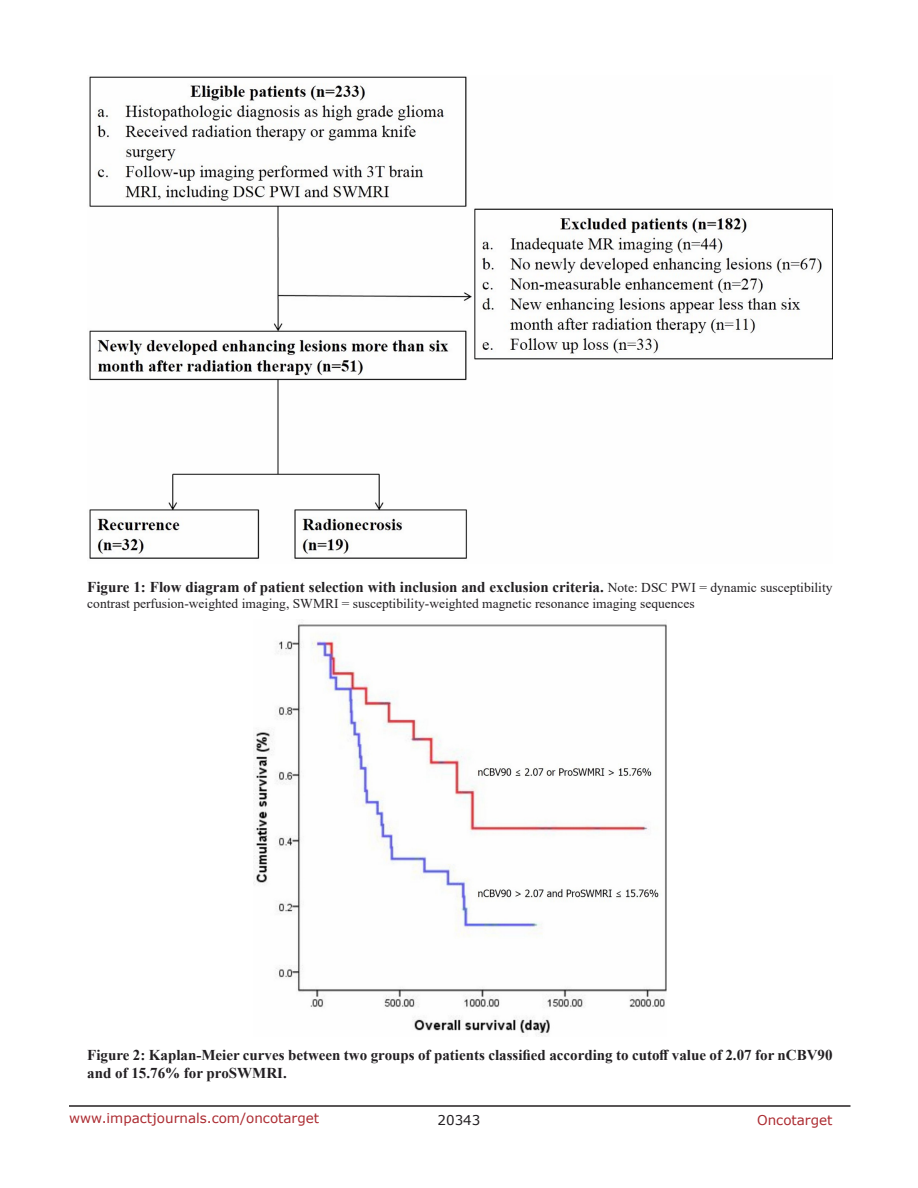
<style>
.page{position:relative;width:918px;height:1188px;background:#fff}
.page>*{position:absolute;margin:0;border:0;box-sizing:border-box;transform-origin:0 0}
.FigureText{font:700 15px/18px "Times New Roman";color:#221f22}
.FigureText-2{font:13.5px "Times New Roman";color:#221f22}
.t1{font:13.5px "Verdana";color:#ac2b31}
.t2{font:13.5px "Verdana";color:#221f22}
.s1{font-weight:400;font-size:13.5px}
</style>
<div class="page">
<hr style="left:69px;top:1105px;width:781px;height:2px;background:#231f20">
<img style="left:89px;top:76px;width:743px;height:483px">
<img style="left:254px;top:624px;width:412px;height:412px">
<p class="FigureText" style="left:87px;top:577px;width:747px">Figure 1: Flow diagram of patient selection with inclusion and exclusion criteria. <span class="s1">Note: DSC PWI = dynamic susceptibility</span></p>
<p class="FigureText-2" style="left:87px;top:594px;width:609px">contrast perfusion-weighted imaging, SWMRI = susceptibility-weighted magnetic resonance imaging sequences</p>
<p class="FigureText" style="left:87px;top:1045px;width:747px">Figure 2: Kaplan-Meier curves between two groups of patients classified according to cutoff value of 2.07 for nCBV90 and of 15.76% for proSWMRI.</p>
<p class="t1" style="left:69px;top:1109px;width:252px">www.impactjournals.com/oncotarget</p>
<p class="t2" style="left:438px;top:1111px;width:44px">20343</p>
<p class="t1" style="left:757px;top:1111px;width:77px">Oncotarget</p>
</div>
